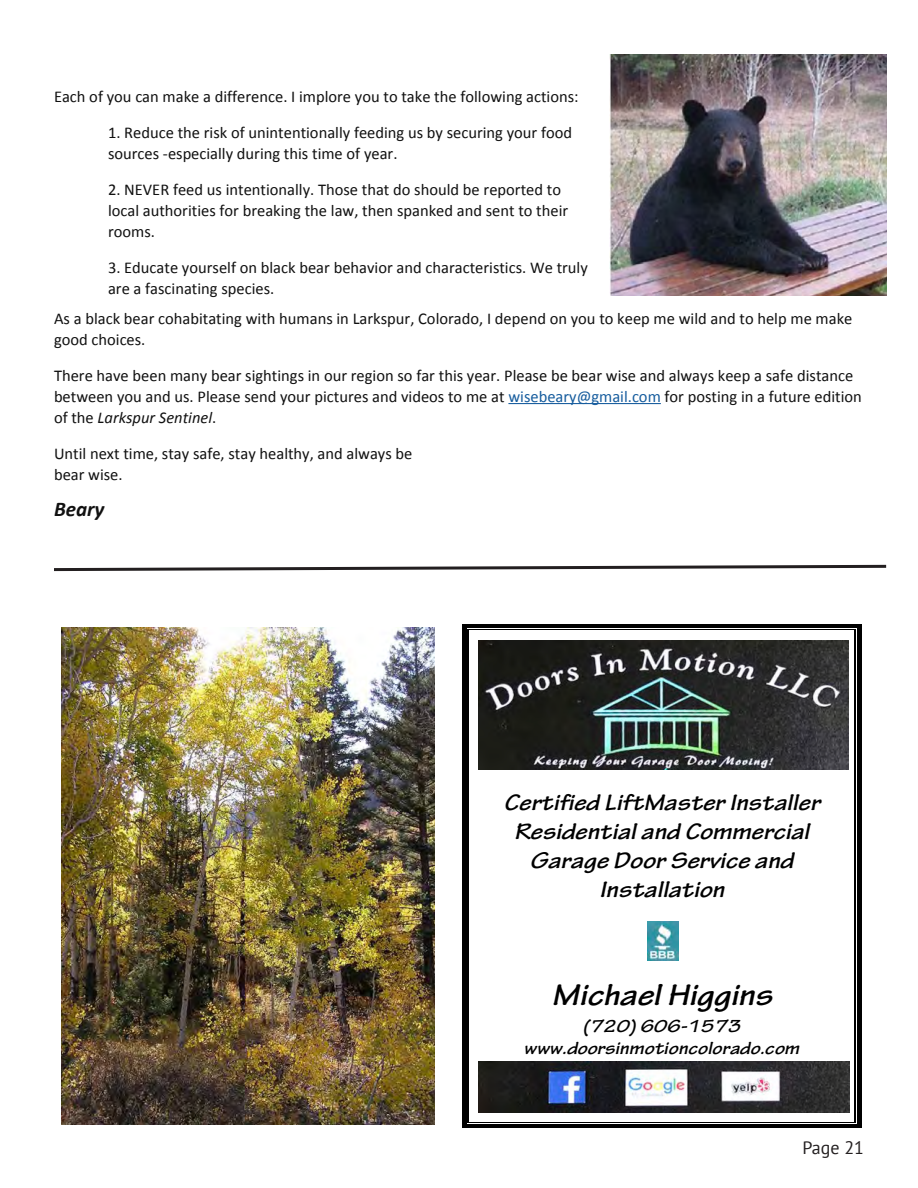
<style>
.page{position:relative;width:918px;height:1188px;background:#fff}
.page>*{position:absolute;margin:0;border:0;box-sizing:border-box;transform-origin:0 0}
.t1{font:italic 700 32.1px "Tekton Pro";color:#000;scale:1.18 1}
.t2{font:italic 700 24.15px/29px "Tekton Pro";color:#000;text-align:center;scale:1.18 1}
.t3{font:italic 700 21px "Calibri";color:#111}
.t4{font:italic 700 18.6px/22.5px "Tekton Pro";letter-spacing:-.005em;color:#000;text-align:center;scale:1.18 1}
.t5{font:18px "PT Sans";color:#231f20}
.t6{font:16.5px/21px "Calibri";color:#111}
.s1{color:#175d9e}
.s2{font-style:italic}
</style>
<div class="page">
<hr style="left:508px;top:403px;width:153px;height:1px;background:#175d9e">
<hr style="left:469px;top:624px;width:386px;height:4px;background:#000">
<hr style="left:469px;top:629px;width:386px;height:1px;background:#000">
<svg style="left:462px;top:624px;width:7px;height:16px"></svg>
<svg style="left:855px;top:624px;width:6px;height:16px"></svg>
<div style="left:462px;top:640px;width:5px;height:130px;background:#000"></div>
<hr style="left:468px;top:640px;width:1px;height:130px;background:#000">
<hr style="left:857px;top:640px;width:4px;height:130px;background:#000">
<hr style="left:855px;top:640px;width:1px;height:130px;background:#000">
<div style="left:462px;top:770px;width:5px;height:19px;background:#000"></div>
<hr style="left:857px;top:770px;width:4px;height:19px;background:#000">
<div style="left:462px;top:789px;width:5px;height:29px;background:#000"></div>
<hr style="left:857px;top:789px;width:4px;height:29px;background:#000">
<div style="left:462px;top:818px;width:5px;height:29px;background:#000"></div>
<hr style="left:857px;top:818px;width:4px;height:29px;background:#000">
<div style="left:462px;top:847px;width:5px;height:29px;background:#000"></div>
<hr style="left:857px;top:847px;width:4px;height:29px;background:#000">
<div style="left:462px;top:876px;width:5px;height:29px;background:#000"></div>
<hr style="left:857px;top:876px;width:4px;height:29px;background:#000">
<div style="left:462px;top:905px;width:5px;height:16px;background:#000"></div>
<svg style="left:468px;top:770px;width:1px;height:151px"></svg>
<hr style="left:857px;top:905px;width:4px;height:16px;background:#000">
<svg style="left:855px;top:770px;width:1px;height:151px"></svg>
<div style="left:462px;top:921px;width:5px;height:40px;background:#000"></div>
<hr style="left:468px;top:921px;width:1px;height:40px;background:#000">
<hr style="left:857px;top:921px;width:4px;height:40px;background:#000">
<hr style="left:855px;top:921px;width:1px;height:40px;background:#000">
<div style="left:462px;top:961px;width:5px;height:16px;background:#000"></div>
<svg style="left:468px;top:961px;width:1px;height:16px"></svg>
<hr style="left:857px;top:961px;width:4px;height:16px;background:#000">
<svg style="left:855px;top:961px;width:1px;height:16px"></svg>
<div style="left:462px;top:977px;width:5px;height:38px;background:#000"></div>
<hr style="left:468px;top:977px;width:1px;height:38px;background:#000">
<hr style="left:857px;top:977px;width:4px;height:38px;background:#000">
<hr style="left:855px;top:977px;width:1px;height:38px;background:#000">
<div style="left:462px;top:1015px;width:5px;height:23px;background:#000"></div>
<hr style="left:857px;top:1015px;width:4px;height:23px;background:#000">
<div style="left:462px;top:1038px;width:5px;height:22px;background:#000"></div>
<svg style="left:468px;top:1015px;width:1px;height:45px"></svg>
<hr style="left:857px;top:1038px;width:4px;height:22px;background:#000">
<svg style="left:855px;top:1015px;width:1px;height:45px"></svg>
<div style="left:462px;top:1060px;width:5px;height:52px;background:#000"></div>
<hr style="left:468px;top:1060px;width:1px;height:52px;background:#000">
<hr style="left:857px;top:1060px;width:4px;height:52px;background:#000">
<hr style="left:855px;top:1060px;width:1px;height:52px;background:#000">
<hr style="left:469px;top:1124px;width:386px;height:4px;background:#000">
<hr style="left:469px;top:1122px;width:386px;height:1px;background:#000">
<svg style="left:462px;top:1112px;width:7px;height:16px"></svg>
<svg style="left:855px;top:1112px;width:6px;height:16px"></svg>
<img style="left:479px;top:641px;width:369px;height:129px">
<img style="left:647px;top:922px;width:32px;height:39px">
<img style="left:479px;top:1061px;width:370px;height:51px">
<img style="left:609px;top:54px;width:277px;height:241px">
<img style="left:61px;top:627px;width:373px;height:498px">
<svg style="left:54px;top:564px;width:833px;height:8px"></svg>
<p class="t6" style="left:54px;top:86px;width:526px">Each of you can make a difference. I implore you to take the following actions:</p>
<p class="t6" style="left:108px;top:122px;width:466px">1. Reduce the risk of unintentionally feeding us by securing your food sources -especially during this time of year.</p>
<p class="t6" style="left:108px;top:179px;width:462px">2. NEVER feed us intentionally. Those that do should be reported to local authorities for breaking the law, then spanked and sent to their rooms.</p>
<p class="t6" style="left:108px;top:257px;width:481px">3. Educate yourself on black bear behavior and characteristics. We truly are a fascinating species.</p>
<p class="t6" style="left:54px;top:308px;width:800px">As a black bear cohabitating with humans in Larkspur, Colorado, I depend on you to keep me wild and to help me make good choices.</p>
<p class="t6" style="left:54px;top:365px;width:809px">There have been many bear sightings in our region so far this year. Please be bear wise and always keep a safe distance between you and us. Please send your pictures and videos to me at <span class="s1">wisebeary@gmail.com</span> for posting in a future edition of the <span class="s2">Larkspur Sentinel</span>.</p>
<p class="t6" style="left:54px;top:443px;width:360px">Until next time, stay safe, stay healthy, and always be bear wise.</p>
<p class="t3" style="left:54px;top:496px;width:52px">Beary</p>
<h2 class="t2" style="left:504px;top:789px;width:269px">Certified LiftMaster Installer<br>Residential and Commercial<br>Garage Door Service and<br>Installation</h2>
<h1 class="t1" style="left:552px;top:976px;width:188px">Michael Higgins</h1>
<p class="t4" style="left:524px;top:1015px;width:235px">(720) 606-1573 www.doorsinmotioncolorado.com</p>
<p class="t5" style="left:802px;top:1136px;width:63px">Page 21</p>
</div>
